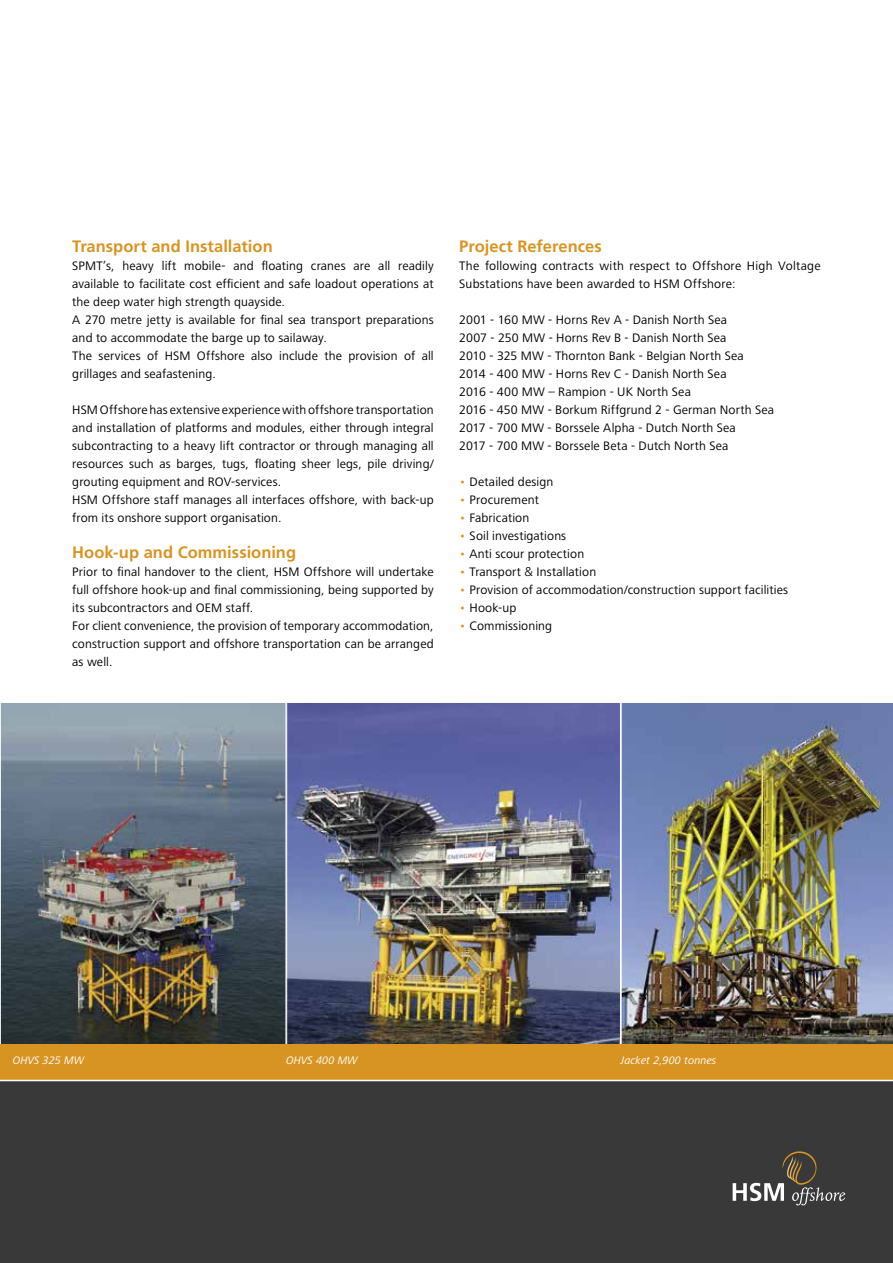
<style>
.page{position:relative;width:893px;height:1263px;background:#fff}
.page>*{position:absolute;margin:0;border:0;box-sizing:border-box;transform-origin:0 0}
.t1{font:700 16.5px "Frutiger";color:#d89423}
.t2{font:12.75px/18px "Frutiger Next LT";letter-spacing:.01em;color:#000}
.t3{font:italic 11.25px "Frutiger Next LT";color:#fff}
.s1{color:#d89423}
.s2{font-family:"Frutiger";font-weight:300}
</style>
<div class="page">
<img style="left:288px;top:704px;width:331px;height:340px">
<img style="left:621px;top:703px;width:272px;height:341px">
<img style="left:2px;top:704px;width:282px;height:340px">
<div style="left:0;top:1044px;width:893px;height:36px;background:#d89423"></div>
<div style="left:0;top:1081px;width:893px;height:182px;background:#393939"></div>
<svg style="left:733px;top:1151px;width:112px;height:54px;background:#54524e"></svg>
<p class="t1" style="left:72px;top:237px;width:202px">Transport and Installation</p>
<p class="t2" style="left:72px;top:257px;width:363px">SPMT’s, heavy lift mobile- and floating cranes are all readily available to facilitate cost efficient and safe loadout operations at the deep water high strength quayside.<br>A 270 metre jetty is available for final sea transport preparations and to accommodate the barge up to sailaway.<br>The services of HSM Offshore also include the provision of all grillages and seafastening.</p>
<p class="t2" style="left:72px;top:401px;width:363px">HSM Offshore has extensive experience with offshore transportation and installation of platforms and modules, either through integral subcontracting to a heavy lift contractor or through managing all resources such as barges, tugs, floating sheer legs, pile driving/ grouting equipment and ROV-services.<br>HSM Offshore staff manages all interfaces offshore, with back-up from its onshore support organisation.</p>
<p class="t1" style="left:72px;top:543px;width:225px">Hook-up and Commissioning</p>
<p class="t2" style="left:72px;top:563px;width:363px">Prior to final handover to the client, HSM Offshore will undertake full offshore hook-up and final commissioning, being supported by its subcontractors and OEM staff.<br>For client convenience, the provision of temporary accommodation, construction support and offshore transportation can be arranged as well.</p>
<p class="t1" style="left:459px;top:237px;width:144px">Project References</p>
<p class="t2" style="left:459px;top:257px;width:363px">The following contracts with respect to Offshore High Voltage<br>Substations have been awarded to HSM Offshore:</p>
<p class="t2" style="left:459px;top:311px;width:316px">2001 - 160 MW - Horns Rev A - Danish North Sea<br>2007 - 250 MW - Horns Rev B - Danish North Sea<br>2010 - 325 MW - Thornton Bank - Belgian North Sea<br>2014 - 400 MW - Horns Rev C - Danish North Sea<br>2016 - 400 MW – Rampion - UK North Sea<br>2016 - 450 MW - Borkum Riffgrund 2 - German North Sea 2017 - 700 MW - Borssele Alpha - Dutch North Sea<br>2017 - 700 MW - Borssele Beta - Dutch North Sea</p>
<p class="t2" style="left:459px;top:473px;width:96px"><span class="s1">•</span> Detailed design</p>
<p class="t2" style="left:459px;top:491px;width:81px"><span class="s1">•</span> Procurement</p>
<p class="t2" style="left:459px;top:509px;width:72px"><span class="s1">•</span> Fabrication</p>
<p class="t2" style="left:459px;top:527px;width:109px"><span class="s1">•</span> Soil investigations</p>
<p class="t2" style="left:459px;top:545px;width:126px"><span class="s1">•</span> Anti scour protection</p>
<p class="t2" style="left:459px;top:563px;width:138px"><span class="s1">•</span> Transport <span class="s2">&amp;</span> Installation</p>
<p class="t2" style="left:459px;top:581px;width:330px"><span class="s1">•</span> Provision of accommodation/construction support facilities</p>
<p class="t2" style="left:459px;top:599px;width:59px"><span class="s1">•</span> Hook-up</p>
<p class="t2" style="left:459px;top:617px;width:94px"><span class="s1">•</span> Commissioning</p>
<p class="t3" style="left:13px;top:1054px;width:73px">OHVS 325 MW</p>
<p class="t3" style="left:286px;top:1054px;width:73px">OHVS 400 MW</p>
<p class="t3" style="left:621px;top:1054px;width:97px">Jacket 2,900 tonnes</p>
</div>
